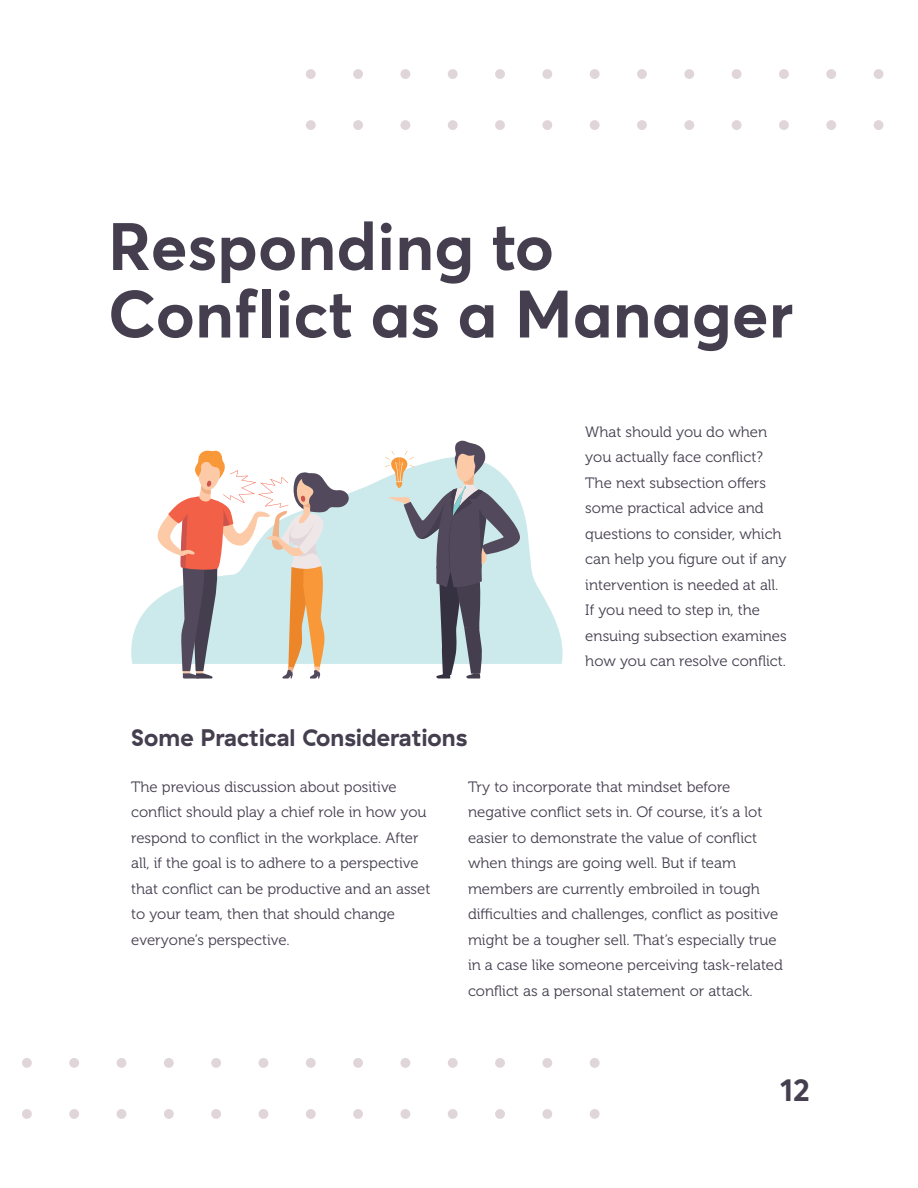
<style>
.page{position:relative;width:918px;height:1188px;background:#fff}
.page>*{position:absolute;margin:0;border:0;box-sizing:border-box;transform-origin:0 0}
.t1{font:700 66px/67.5px "Averta";color:#443e4f}
.t2{font:700 31.5px "Averta";color:#443e4f}
.t3{font:700 24px "GT Haptik";color:#443e4f}
.Body_Copy{font:15px/25.5px "Museo 300";color:#443e4f}
</style>
<div class="page">
<div style="left:259px;top:1058px;width:9px;height:10px;background:#e0d6d9;border-radius:50%"></div>
<div style="left:259px;top:1109px;width:9px;height:10px;background:#e0d6d9;border-radius:50%"></div>
<div style="left:69px;top:1058px;width:10px;height:10px;background:#e0d6d9;border-radius:50%"></div>
<div style="left:69px;top:1109px;width:10px;height:10px;background:#e0d6d9;border-radius:50%"></div>
<div style="left:448px;top:1058px;width:10px;height:10px;background:#e0d6d9;border-radius:50%"></div>
<div style="left:448px;top:1109px;width:10px;height:10px;background:#e0d6d9;border-radius:50%"></div>
<div style="left:353px;top:1058px;width:10px;height:10px;background:#e0d6d9;border-radius:50%"></div>
<div style="left:353px;top:1109px;width:10px;height:10px;background:#e0d6d9;border-radius:50%"></div>
<div style="left:164px;top:1058px;width:10px;height:10px;background:#e0d6d9;border-radius:50%"></div>
<div style="left:164px;top:1109px;width:10px;height:10px;background:#e0d6d9;border-radius:50%"></div>
<div style="left:542px;top:1058px;width:10px;height:10px;background:#e0d6d9;border-radius:50%"></div>
<div style="left:542px;top:1109px;width:10px;height:10px;background:#e0d6d9;border-radius:50%"></div>
<div style="left:306px;top:1058px;width:10px;height:10px;background:#e0d6d9;border-radius:50%"></div>
<div style="left:306px;top:1109px;width:10px;height:10px;background:#e0d6d9;border-radius:50%"></div>
<div style="left:117px;top:1058px;width:9px;height:10px;background:#e0d6d9;border-radius:50%"></div>
<div style="left:117px;top:1109px;width:9px;height:10px;background:#e0d6d9;border-radius:50%"></div>
<div style="left:495px;top:1058px;width:10px;height:10px;background:#e0d6d9;border-radius:50%"></div>
<div style="left:495px;top:1109px;width:10px;height:10px;background:#e0d6d9;border-radius:50%"></div>
<div style="left:22px;top:1058px;width:10px;height:10px;background:#e0d6d9;border-radius:50%"></div>
<div style="left:22px;top:1109px;width:10px;height:10px;background:#e0d6d9;border-radius:50%"></div>
<div style="left:400px;top:1058px;width:10px;height:10px;background:#e0d6d9;border-radius:50%"></div>
<div style="left:400px;top:1109px;width:10px;height:10px;background:#e0d6d9;border-radius:50%"></div>
<div style="left:211px;top:1058px;width:10px;height:10px;background:#e0d6d9;border-radius:50%"></div>
<div style="left:211px;top:1109px;width:10px;height:10px;background:#e0d6d9;border-radius:50%"></div>
<div style="left:590px;top:1058px;width:10px;height:10px;background:#e0d6d9;border-radius:50%"></div>
<div style="left:590px;top:1109px;width:10px;height:10px;background:#e0d6d9;border-radius:50%"></div>
<div style="left:448px;top:69px;width:10px;height:10px;background:#e0d6d9;border-radius:50%"></div>
<div style="left:448px;top:120px;width:10px;height:10px;background:#e0d6d9;border-radius:50%"></div>
<div style="left:353px;top:69px;width:10px;height:10px;background:#e0d6d9;border-radius:50%"></div>
<div style="left:353px;top:120px;width:10px;height:10px;background:#e0d6d9;border-radius:50%"></div>
<div style="left:542px;top:69px;width:10px;height:10px;background:#e0d6d9;border-radius:50%"></div>
<div style="left:542px;top:120px;width:10px;height:10px;background:#e0d6d9;border-radius:50%"></div>
<div style="left:306px;top:69px;width:10px;height:10px;background:#e0d6d9;border-radius:50%"></div>
<div style="left:306px;top:120px;width:10px;height:10px;background:#e0d6d9;border-radius:50%"></div>
<div style="left:495px;top:69px;width:10px;height:10px;background:#e0d6d9;border-radius:50%"></div>
<div style="left:495px;top:120px;width:10px;height:10px;background:#e0d6d9;border-radius:50%"></div>
<div style="left:400px;top:69px;width:10px;height:10px;background:#e0d6d9;border-radius:50%"></div>
<div style="left:400px;top:120px;width:10px;height:10px;background:#e0d6d9;border-radius:50%"></div>
<div style="left:590px;top:69px;width:10px;height:10px;background:#e0d6d9;border-radius:50%"></div>
<div style="left:590px;top:120px;width:10px;height:10px;background:#e0d6d9;border-radius:50%"></div>
<div style="left:637px;top:69px;width:10px;height:10px;background:#e0d6d9;border-radius:50%"></div>
<div style="left:637px;top:120px;width:10px;height:10px;background:#e0d6d9;border-radius:50%"></div>
<div style="left:826px;top:69px;width:10px;height:10px;background:#e0d6d9;border-radius:50%"></div>
<div style="left:826px;top:120px;width:10px;height:10px;background:#e0d6d9;border-radius:50%"></div>
<div style="left:732px;top:69px;width:10px;height:10px;background:#e0d6d9;border-radius:50%"></div>
<div style="left:732px;top:120px;width:10px;height:10px;background:#e0d6d9;border-radius:50%"></div>
<div style="left:684px;top:69px;width:10px;height:10px;background:#e0d6d9;border-radius:50%"></div>
<div style="left:684px;top:120px;width:10px;height:10px;background:#e0d6d9;border-radius:50%"></div>
<div style="left:874px;top:69px;width:9px;height:10px;background:#e0d6d9;border-radius:50%"></div>
<div style="left:874px;top:120px;width:9px;height:10px;background:#e0d6d9;border-radius:50%"></div>
<div style="left:779px;top:69px;width:10px;height:10px;background:#e0d6d9;border-radius:50%"></div>
<div style="left:779px;top:120px;width:10px;height:10px;background:#e0d6d9;border-radius:50%"></div>
<svg style="left:131px;top:478px;width:432px;height:186px;fill:#cceaeb"></svg>
<svg style="left:155px;top:450px;width:197px;height:229px"></svg>
<svg style="left:385px;top:441px;width:136px;height:238px;background:#b0bcc0"></svg>
<h1 class="t1" style="left:108px;top:212px;width:687px">Responding to<br>Conflict as a Manager</h1>
<p class="Body_Copy" style="left:585px;top:419px;width:203px">What should you do when you actually face conflict?<br>The next subsection offers some practical advice and questions to consider, which can help you figure out if any intervention is needed at all.<br>If you need to step in, the ensuing subsection examines how you can resolve conflict.</p>
<h2 class="t3" style="left:131px;top:723px;width:338px">Some Practical Considerations</h2>
<p class="Body_Copy" style="left:131px;top:774px;width:301px">The previous discussion about positive conflict should play a chief role in how you respond to conflict in the workplace. After all, if the goal is to adhere to a perspective that conflict can be productive and an asset to your team, then that should change everyone’s perspective.</p>
<p class="Body_Copy" style="left:468px;top:774px;width:317px">Try to incorporate that mindset before negative conflict sets in. Of course, it’s a lot easier to demonstrate the value of conflict when things are going well. But if team members are currently embroiled in tough difficulties and challenges, conflict as positive might be a tougher sell. That’s especially true in a case like someone perceiving task-related conflict as a personal statement or attack.</p>
<h2 class="t2" style="left:780px;top:1070px;width:31px">12</h2>
</div>
